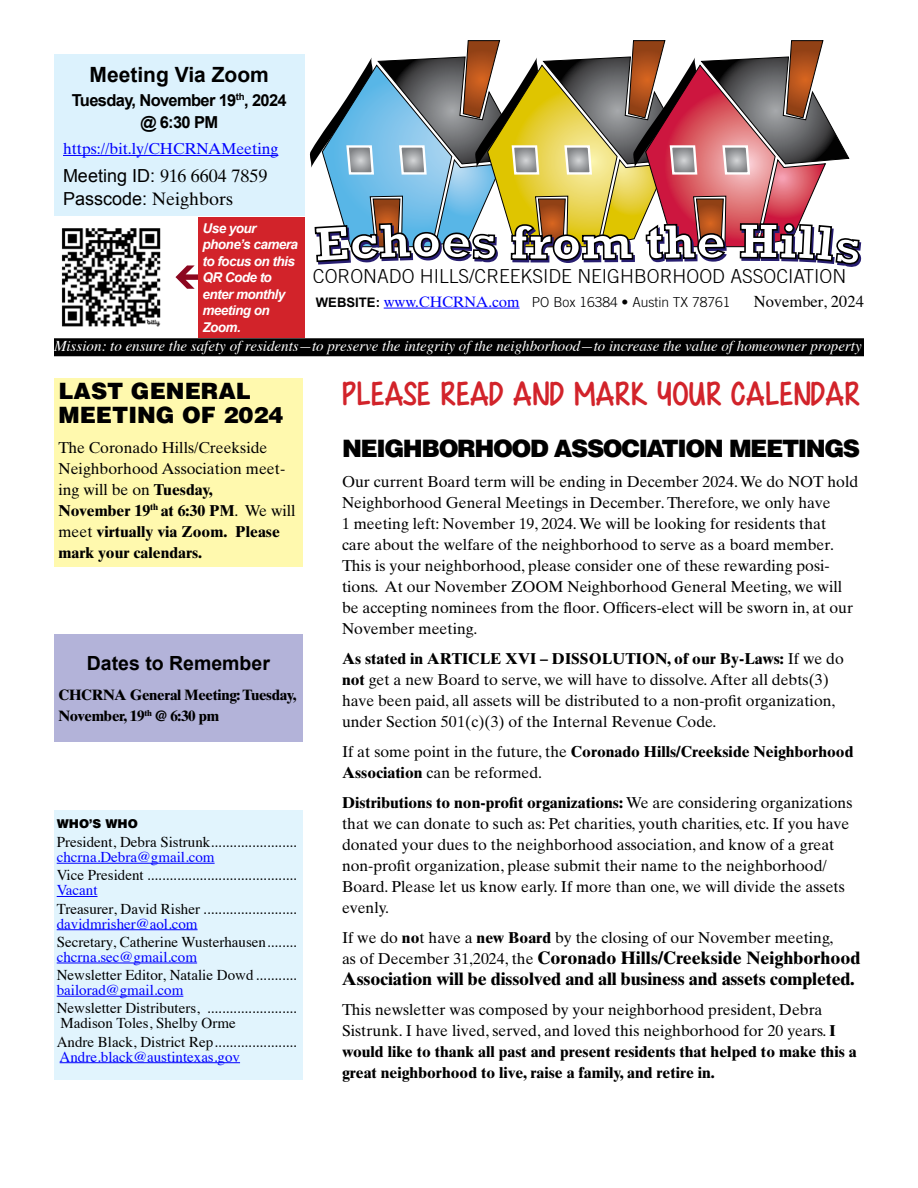
<style>
.page{position:relative;width:918px;height:1188px;background:#fff}
.page>*{position:absolute;margin:0;border:0;box-sizing:border-box;transform-origin:0 0}
.t1{font:700 49.5px "Rockwell";color:#fff;scale:1.05 1}
.t2{font:33px "Chunkster Jamz";letter-spacing:-.01em;color:#d2232a}
.t3{font:900 24px "Helvetica LT Std";letter-spacing:-.06em;color:#000}
.t4{font:900 22.5px/24px "Helvetica LT Std";color:#000}
.t5{font:700 21px "Arial";color:#000}
.t6{font:700 19.5px "Arial";color:#000}
.t7{font:300 19.2px "Trade Gothic LT Std";color:#000}
.t8{font:700 18px/21px "Times Ten LT Std";letter-spacing:-.01em;color:#000}
.t9{font:18px "Times Ten LT Std";color:#000}
.t10{font:18px "Arial";color:#000}
.t11{font:700 16.5px/22.5px "Arial";letter-spacing:-.04em;color:#000;text-align:center}
.t12{font:16.5px "Times";color:#000}
.t13{font:15.75px/21px "Times Ten LT Std";color:#000}
.t14{font:700 15.75px/21px "Times Ten LT Std";color:#000}
.t15{font:15.75px "Times Ten LT Std";color:#00f}
.t16{font:15px/15px "Times";color:#000}
.t17{font:italic 15px "Times";color:#fff}
.t18{font:15px "Times";color:#00f}
.t19{font:700 15px/21px "Times Ten LT Std";letter-spacing:-.02em;color:#000}
.t20{font:300 13.8px "Trade Gothic LT Std";color:#000}
.t21{font:italic 700 13.5px/16.5px "Arial";letter-spacing:-.04em;color:#fff}
.t22{font:900 12.15px "Helvetica LT Std";color:#000}
.s1{font-family:"Arial"}
.s2{font-family:"Times Ten LT Std"}
.s3{font-family:"Arial";font-weight:700;font-size:13.2px}
.s4{font-family:"Times Ten LT Std";font-weight:400;font-size:15px;color:#00f}
.s5{font-weight:700}
.s6{font-weight:400}
.s7{font-weight:400;font-size:15.75px}
</style>
<div class="page">
<div style="left:54px;top:54px;width:250px;height:162px;background:#dcf2fd"></div>
<hr style="left:63px;top:155px;width:215px;height:1px;background:#00f">
<div style="left:54px;top:338px;width:810px;height:18px;background:#000"></div>
<hr style="left:384px;top:308px;width:136px;height:1px;background:#00f">
<div style="left:54px;top:378px;width:249px;height:189px;background:#fff9ae"></div>
<img style="left:61px;top:228px;width:100px;height:99px">
<svg style="left:176px;top:265px;width:22px;height:24px"></svg>
<div style="left:198px;top:217px;width:106px;height:121px;background:#d2232a"></div>
<div style="left:54px;top:810px;width:249px;height:270px;background:#e1f4fd"></div>
<hr style="left:57px;top:863px;width:158px;height:1px;background:#00f">
<hr style="left:57px;top:896px;width:41px;height:1px;background:#00f">
<hr style="left:57px;top:929px;width:141px;height:1px;background:#00f">
<hr style="left:57px;top:963px;width:140px;height:1px;background:#00f">
<hr style="left:57px;top:996px;width:126px;height:1px;background:#00f">
<hr style="left:60px;top:1062px;width:180px;height:1px;background:#00f">
<div style="left:54px;top:634px;width:249px;height:108px;background:#b3b3d9"></div>
<svg style="left:309px;top:40px;width:553px;height:227px"></svg>
<h3 class="t5" style="left:90px;top:61px;width:181px">Meeting Via Zoom</h3>
<p class="t11" style="left:72px;top:89px;width:216px">Tuesday, November 19<sup>th</sup>, 2024 @ 6:30 PM</p>
<p class="t15" style="left:63px;top:139px;width:217px">https://bit.ly/CHCRNAMeeting</p>
<p class="t9" style="left:63px;top:166px;width:206px"><span class="s1">Meeting ID:</span> 916 6604 7859</p>
<p class="t10" style="left:63px;top:187px;width:172px">Passcode: <span class="s2">Neighbors</span></p>
<p class="t21" style="left:202px;top:220px;width:97px">Use your phone’s camera to focus on this<br>QR Code to enter monthly meeting on<br>Zoom.</p>
<h1 class="t1" style="left:412px;top:210px;width:30px">o</h1>
<h1 class="t1" style="left:528px;top:213px;width:102px">rom</h1>
<h1 class="t1" style="left:739px;top:211px;width:39px">H</h1>
<p class="t7" style="left:313px;top:264px;width:535px">CORONADO HILLS/CREEKSIDE NEIGHBORHOOD ASSOCIATION</p>
<p class="t20" style="left:316px;top:293px;width:416px"><span class="s3">WEBSITE:</span> <span class="s4">www.CHCRNA.com</span> PO Box 16384 • Austin TX 78761</p>
<p class="t12" style="left:754px;top:286px;width:112px">November, 2024</p>
<p class="t17" style="left:54px;top:333px;width:809px">Mission: to ensure the safety of residents—to preserve the integrity of the neighborhood—to increase the value of homeowner property</p>
<h3 class="t4" style="left:58px;top:378px;width:226px">LAST GENERAL<br>MEETING OF 2024</h3>
<p class="t13" style="left:58px;top:437px;width:239px">The Coronado Hills/Creekside<br>Neighborhood Association meet&shy;ing will be on <span class="s5">Tuesday,<br>November 19</span><sup>th</sup> <span class="s5">at 6:30 PM</span>. We will meet <span class="s5">virtually via Zoom. Please mark your calendars.</span></p>
<p class="t6" style="left:87px;top:650px;width:185px">Dates to Remember</p>
<p class="t19" style="left:58px;top:684px;width:239px">CHCRNA General Meeting: Tuesday,<br>November, 19<sup>th</sup> @ 6:30 pm</p>
<p class="t22" style="left:57px;top:816px;width:83px">WHO’S WHO</p>
<p class="t16" style="left:57px;top:833px;width:241px">President, Debra Sistrunk.......................</p>
<p class="t18" style="left:57px;top:843px;width:159px">chcrna.Debra@gmail.com</p>
<p class="t16" style="left:57px;top:867px;width:241px">Vice President ........................................</p>
<p class="t18" style="left:57px;top:876px;width:42px">Vacant</p>
<p class="t16" style="left:57px;top:900px;width:242px">Treasurer, David Risher .........................</p>
<p class="t18" style="left:57px;top:910px;width:142px">davidmrisher@aol.com</p>
<p class="t16" style="left:57px;top:933px;width:242px">Secretary, Catherine Wusterhausen........</p>
<p class="t18" style="left:57px;top:943px;width:142px">chcrna.sec@gmail.com</p>
<p class="t16" style="left:57px;top:966px;width:241px">Newsletter Editor, Natalie Dowd ...........</p>
<p class="t18" style="left:57px;top:976px;width:128px">bailorad@gmail.com</p>
<p class="t16" style="left:57px;top:999px;width:241px">Newsletter Distributers, ........................<br>Madison Toles, Shelby Orme</p>
<p class="t16" style="left:57px;top:1033px;width:241px">Andre Black, District Rep......................</p>
<p class="t18" style="left:60px;top:1042px;width:182px">Andre.black@austintexas.gov</p>
<h2 class="t2" style="left:342px;top:374px;width:520px">PLEASE READ AND MARK YOUR CALENDAR</h2>
<h3 class="t3" style="left:342px;top:433px;width:520px">NEIGHBORHOOD ASSOCIATION MEETINGS</h3>
<p class="t13" style="left:342px;top:471px;width:518px">Our current Board term will be ending in December 2024. We do NOT hold Neighborhood General Meetings in December. Therefore, we only have<br>1 meeting left: November 19, 2024. We will be looking for residents that care about the welfare of the neighborhood to serve as a board member.<br>This is your neighborhood, please consider one of these rewarding posi&shy;tions. At our November ZOOM Neighborhood General Meeting, we will be accepting nominees from the floor. Officers-elect will be sworn in, at our November meeting.</p>
<p class="t13" style="left:342px;top:648px;width:503px"><span class="s5">As stated in ARTICLE XVI – DISSOLUTION, of our By-Laws:</span> If we do <span class="s5">not</span> get a new Board to serve, we will have to dissolve. After all debts(3) have been paid, all assets will be distributed to a non-profit organization, under Section 501(c)(3) of the Internal Revenue Code.</p>
<p class="t14" style="left:342px;top:741px;width:513px"><span class="s6">If at some point in the future, the</span> Coronado Hills/Creekside Neighborhood<br>Association <span class="s6">can be reformed.</span></p>
<p class="t13" style="left:342px;top:792px;width:512px"><span class="s5">Distributions to non-profit organizations:</span> We are considering organizations that we can donate to such as: Pet charities, youth charities, etc. If you have donated your dues to the neighborhood association, and know of a great non-profit organization, please submit their name to the neighborhood/ Board. Please let us know early. If more than one, we will divide the assets evenly.</p>
<p class="t13" style="left:342px;top:927px;width:493px">If we do <span class="s5">no</span>t have a <span class="s5">new Board</span> by the closing of our November meeting,</p>
<p class="t8" style="left:342px;top:947px;width:520px"><span class="s7">as of December 31,2024, the</span> Coronado Hills/Creekside Neighborhood<br>Association will be dissolved and all business and assets completed.</p>
<p class="t13" style="left:342px;top:999px;width:516px">This newsletter was composed by your neighborhood president, Debra Sistrunk. I have lived, served, and loved this neighborhood for 20 years. <span class="s5">I would like to thank all past and present residents that helped to make this a great neighborhood to live, raise a family, and retire in.</span></p>
</div>
